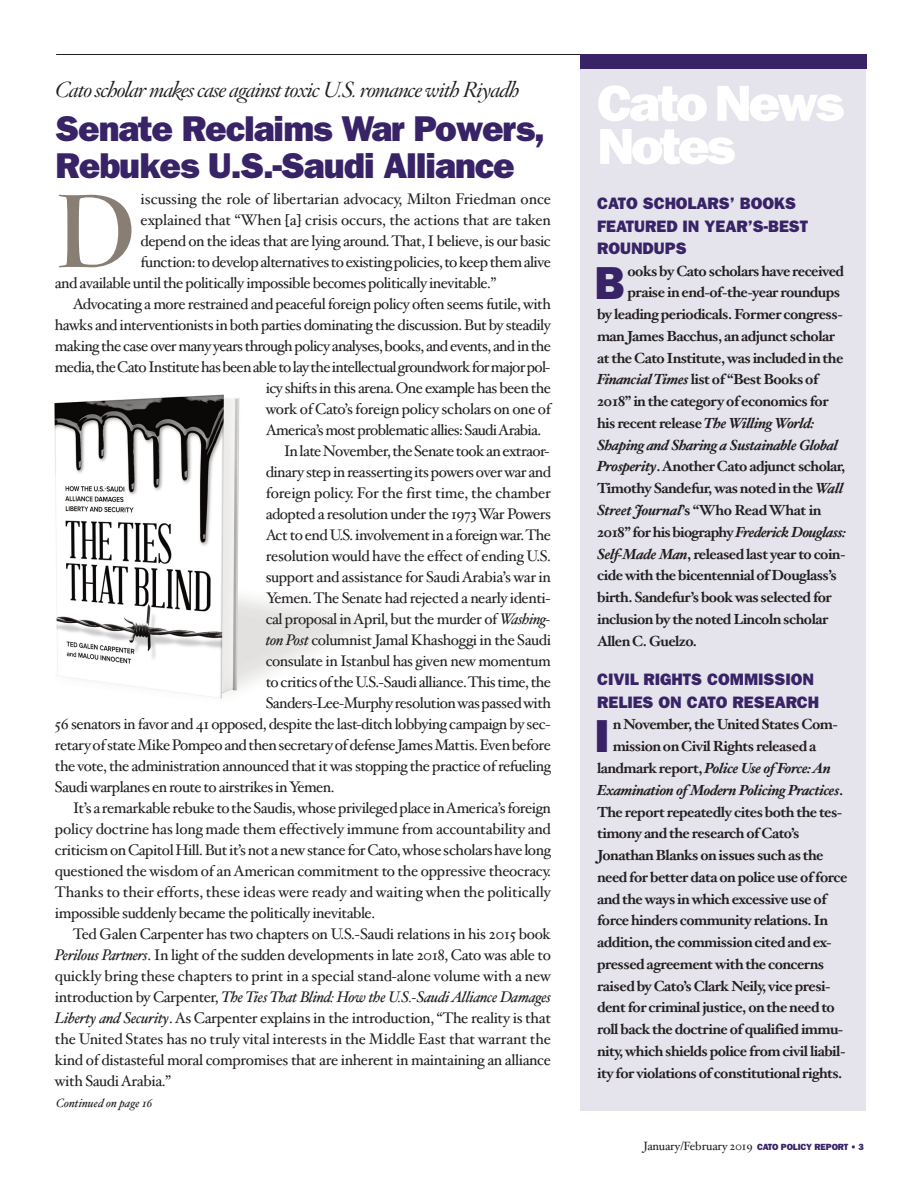
<style>
.page{position:relative;width:918px;height:1188px;background:#fff}
.page>*{position:absolute;margin:0;border:0;box-sizing:border-box;transform-origin:0 0}
.t1{font:700 101.55px "Hoefler Titling";color:#887e74}
.t2{font:800 51px/43px "Franklin Gothic";letter-spacing:-.065em;color:#fff;scale:1.05 1}
.t3{font:800 46.5px "Franklin Gothic";color:#382367}
.t4{font:36px/37px "ITC Franklin Gothic Std Hvy";letter-spacing:-.03em;color:#382367}
.t5{font:italic 300 21.3px "Hoefler Titling";letter-spacing:-.04em;color:#231f20;scale:1.05 1}
.t6{font:800 16.65px/22.2px "Franklin Gothic";color:#382367}
.t7{font:15.3px/21px "Hoefler Txt";letter-spacing:-.035em;color:#231f20;text-align:justify}
.t8{font:15.3px "Hoefler Txt";letter-spacing:-.01em;color:#231f20}
.t9{font:700 14.7px "Hoefler Txt";letter-spacing:-.035em;color:#231f20}
.t10{font:italic 700 14.7px "Hoefler Txt";letter-spacing:-.035em;color:#231f20}
.t11{font:12px "Hoefler Txt";letter-spacing:-.015em;color:#231f20}
.t12{font:italic 12px "Hoefler Txt";color:#231f20}
.s1{font-style:italic}
.s2{font-style:normal}
.s3{font-family:"ITC Franklin Gothic Std Hvy";font-size:9px;color:#382367}
</style>
<div class="page">
<img style="left:54px;top:394px;width:315px;height:305px">
<div style="left:580px;top:55px;width:286px;height:1056px;background:#e5e3eb"></div>
<hr style="left:56px;top:54px;width:532px;height:1px;background:#231f20">
<div style="left:580px;top:54px;width:287px;height:14px;background:#382367"></div>
<p class="t5" style="left:55px;top:79px;width:444px">Cato scholar makes case against toxic U.S. romance with Riyadh</p>
<p class="t4" style="left:55px;top:113px;width:491px">Senate Reclaims War Powers,<br>Rebukes U.S.-Saudi Alliance</p>
<p class="t1" style="left:55px;top:188px;width:82px">D</p>
<p class="t8" style="left:141px;top:193px;width:412px">iscussing the role of libertarian advocacy, Milton Friedman once</p>
<p class="t8" style="left:141px;top:214px;width:412px">explained that “When [a] crisis occurs, the actions that are taken</p>
<p class="t7" style="left:141px;top:232px;width:412px">depend on the ideas that are lying around. That, I believe, is our basic</p>
<p class="t7" style="left:141px;top:253px;width:412px">function: to develop alternatives to existing policies, to keep them alive</p>
<p class="t7" style="left:55px;top:274px;width:443px">and available until the politically impossible becomes politically inevitable.”</p>
<p class="t7" style="left:73px;top:295px;width:480px">Advocating a more restrained and peaceful foreign policy often seems futile, with</p>
<p class="t7" style="left:55px;top:316px;width:497px">hawks and interventionists in both parties dominating the discussion. But by steadily</p>
<p class="t7" style="left:55px;top:337px;width:498px">making the case over many years through policy analyses, books, and events, and in the</p>
<p class="t7" style="left:55px;top:358px;width:497px">media, the Cato Institute has been able to lay the intellectual groundwork for major pol-</p>
<p class="t7" style="left:266px;top:379px;width:287px">icy shifts in this arena. One example has been the</p>
<p class="t7" style="left:266px;top:400px;width:287px">work of Cato’s foreign policy scholars on one of</p>
<p class="t7" style="left:266px;top:421px;width:277px">America’s most problematic allies: Saudi Arabia.</p>
<p class="t7" style="left:284px;top:442px;width:267px">In late November, the Senate took an extraor-</p>
<p class="t7" style="left:266px;top:463px;width:287px">dinary step in reasserting its powers over war and</p>
<p class="t8" style="left:266px;top:487px;width:287px">foreign policy. For the first time, the chamber</p>
<p class="t7" style="left:266px;top:505px;width:287px">adopted a resolution under the 1973 War Powers</p>
<p class="t7" style="left:266px;top:526px;width:287px">Act to end U.S. involvement in a foreign war. The</p>
<p class="t7" style="left:266px;top:547px;width:287px">resolution would have the effect of ending U.S.</p>
<p class="t7" style="left:266px;top:568px;width:287px">support and assistance for Saudi Arabia’s war in</p>
<p class="t7" style="left:266px;top:589px;width:286px">Yemen. The Senate had rejected a nearly identi-</p>
<p class="t7" style="left:266px;top:610px;width:286px">cal proposal in April, but the murder of <span class="s1">Washing-</span></p>
<p class="t7" style="left:266px;top:631px;width:287px"><span class="s1">ton Post</span> columnist Jamal Khashoggi in the Saudi</p>
<p class="t7" style="left:266px;top:652px;width:287px">consulate in Istanbul has given new momentum</p>
<p class="t7" style="left:266px;top:673px;width:287px">to critics of the U.S.-Saudi alliance. This time, the</p>
<p class="t7" style="left:266px;top:694px;width:287px">Sanders-Lee-Murphy resolution was passed with</p>
<p class="t7" style="left:55px;top:715px;width:497px">56 senators in favor and 41 opposed, despite the last-ditch lobbying campaign by sec-</p>
<p class="t7" style="left:55px;top:736px;width:498px">retary of state Mike Pompeo and then secretary of defense James Mattis. Even before</p>
<p class="t7" style="left:55px;top:757px;width:498px">the vote, the administration announced that it was stopping the practice of refueling</p>
<p class="t7" style="left:55px;top:778px;width:281px">Saudi warplanes en route to airstrikes in Yemen.</p>
<p class="t7" style="left:55px;top:799px;width:498px;text-indent:18px">It’s a remarkable rebuke to the Saudis, whose privileged place in America’s foreign policy doctrine has long made them effectively immune from accountability and criticism on Capitol Hill. But it’s not a new stance for Cato, whose scholars have long questioned the wisdom of an American commitment to the oppressive theocracy.<br>Thanks to their efforts, these ideas were ready and waiting when the politically impossible suddenly became the politically inevitable.</p>
<p class="t7" style="left:55px;top:925px;width:498px;text-indent:18px">Ted Galen Carpenter has two chapters on U.S.-Saudi relations in his 2015 book <span class="s1">Perilous Partners</span>. In light of the sudden developments in late 2018, Cato was able to quickly bring these chapters to print in a special stand-alone volume with a new introduction by Carpenter, <span class="s1">The Ties That Blind: How the U.S.-Saudi Alliance Damages Liberty and Security</span>. As Carpenter explains in the introduction, “The reality is that the United States has no truly vital interests in the Middle East that warrant the kind of distasteful moral compromises that are inherent in maintaining an alliance with Saudi Arabia.”</p>
<p class="t12" style="left:56px;top:1099px;width:98px">Continued on page 16</p>
<p class="t2" style="left:597px;top:86px;width:237px">Cato News<br>Notes</p>
<p class="t6" style="left:597px;top:194px;width:200px">CATO SCHOLARS’ BOOKS</p>
<p class="t6" style="left:597px;top:216px;width:213px">FEATURED IN YEAR’S-BEST<br>ROUNDUPS</p>
<p class="t3" style="left:594px;top:267px;width:32px">B</p>
<p class="t9" style="left:627px;top:265px;width:218px">ooks by Cato scholars have received</p>
<p class="t9" style="left:627px;top:287px;width:214px">praise in end-of-the-year roundups</p>
<p class="t9" style="left:597px;top:309px;width:247px">by leading periodicals. Former congress-</p>
<p class="t9" style="left:597px;top:330px;width:239px">man James Bacchus, an adjunct scholar</p>
<p class="t9" style="left:597px;top:352px;width:248px">at the Cato Institute, was included in the</p>
<p class="t9" style="left:597px;top:374px;width:223px"><span class="s1">Financial Times</span> list of “Best Books of</p>
<p class="t9" style="left:597px;top:396px;width:233px">2018” in the category of economics for</p>
<p class="t9" style="left:597px;top:417px;width:219px">his recent release <span class="s1">The Willing World:</span></p>
<p class="t10" style="left:597px;top:439px;width:243px">Shaping and Sharing a Sustainable Global</p>
<p class="t9" style="left:597px;top:461px;width:250px"><span class="s1">Prosperity</span>. Another Cato adjunct scholar,</p>
<p class="t9" style="left:597px;top:483px;width:248px">Timothy Sandefur, was noted in the <span class="s1">Wall</span></p>
<p class="t9" style="left:597px;top:504px;width:226px"><span class="s1">Street Journal</span>’s “Who Read What in</p>
<p class="t9" style="left:597px;top:526px;width:251px">2018” for his biography <span class="s1">Frederick Douglass:</span></p>
<p class="t9" style="left:597px;top:548px;width:250px"><span class="s1">Self-Made Man</span>, released last year to coin-</p>
<p class="t9" style="left:597px;top:570px;width:241px">cide with the bicentennial of Douglass’s</p>
<p class="t9" style="left:597px;top:591px;width:236px">birth. Sandefur’s book was selected for</p>
<p class="t9" style="left:597px;top:613px;width:233px">inclusion by the noted Lincoln scholar</p>
<p class="t9" style="left:597px;top:635px;width:101px">Allen C. Guelzo.</p>
<p class="t6" style="left:597px;top:670px;width:219px">CIVIL RIGHTS COMMISSION</p>
<p class="t6" style="left:597px;top:692px;width:224px">RELIES ON CATO RESEARCH</p>
<p class="t3" style="left:594px;top:721px;width:16px">I</p>
<p class="t9" style="left:613px;top:719px;width:227px">n November, the United States Com-</p>
<p class="t9" style="left:613px;top:741px;width:205px">mission on Civil Rights released a</p>
<p class="t10" style="left:597px;top:762px;width:235px"><span class="s2">landmark report,</span> Police Use of Force: An</p>
<p class="t10" style="left:597px;top:784px;width:248px">Examination of Modern Policing Practices<span class="s2">.</span></p>
<p class="t9" style="left:597px;top:806px;width:247px">The report repeatedly cites both the tes-</p>
<p class="t9" style="left:597px;top:828px;width:204px">timony and the research of Cato’s</p>
<p class="t9" style="left:597px;top:849px;width:228px">Jonathan Blanks on issues such as the</p>
<p class="t9" style="left:597px;top:871px;width:252px">need for better data on police use of force</p>
<p class="t9" style="left:597px;top:893px;width:231px">and the ways in which excessive use of</p>
<p class="t9" style="left:597px;top:915px;width:233px">force hinders community relations. In</p>
<p class="t9" style="left:597px;top:936px;width:236px">addition, the commission cited and ex-</p>
<p class="t9" style="left:597px;top:958px;width:229px">pressed agreement with the concerns</p>
<p class="t9" style="left:597px;top:980px;width:235px">raised by Cato’s Clark Neily, vice presi-</p>
<p class="t9" style="left:597px;top:1002px;width:239px">dent for criminal justice, on the need to</p>
<p class="t9" style="left:597px;top:1023px;width:248px">roll back the doctrine of qualified immu-</p>
<p class="t9" style="left:597px;top:1045px;width:250px">nity, which shields police from civil liabil-</p>
<p class="t9" style="left:597px;top:1067px;width:247px">ity for violations of constitutional rights.</p>
<p class="t11" style="left:644px;top:1141px;width:222px">January/February 2019 <span class="s3">CATO POLICY REPORT • 3</span></p>
</div>
